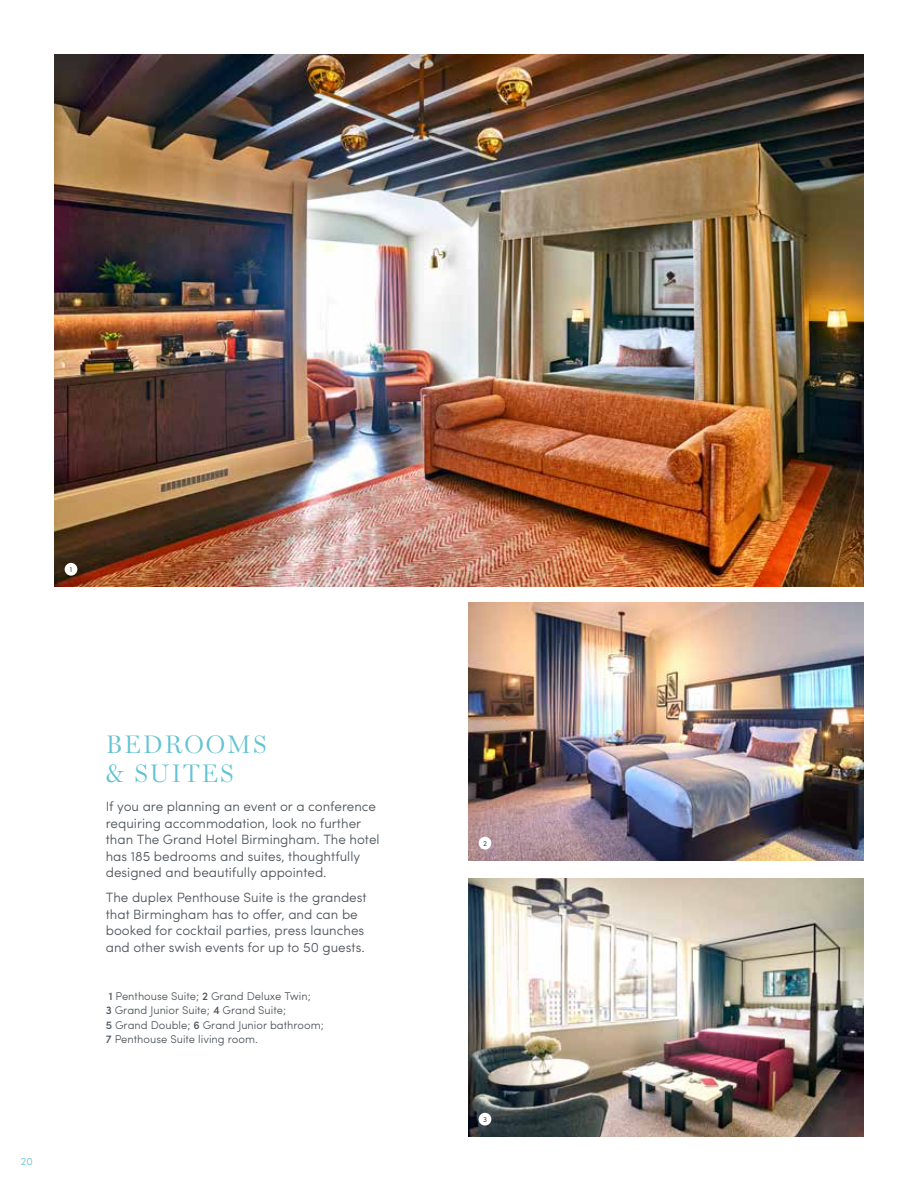
<style>
.page{position:relative;width:918px;height:1188px;background:#fff}
.page>*{position:absolute;margin:0;border:0;box-sizing:border-box;transform-origin:0 0}
.t1{font:300 25.5px/28.5px "Miller Display";letter-spacing:.08em;color:#62c3d2}
.t2{font:300 13.5px/16.5px "Sofia Pro";color:#4f555b}
.t3{font:300 11.25px/14.2px "Sofia Pro";color:#4f555b}
.t4{font:300 10.5px "Sofia Pro";color:#62c3d2}
.t5{font:7.5px "Sofia Pro";color:#4f555b}
.s1{font-weight:500}
</style>
<div class="page">
<img style="left:54px;top:55px;width:810px;height:531px">
<img style="left:468px;top:879px;width:396px;height:257px">
<img style="left:468px;top:603px;width:396px;height:257px">
<div style="left:65px;top:563px;width:12px;height:13px;background:#fff;border-radius:50%"></div>
<div style="left:479px;top:837px;width:12px;height:13px;background:#fff;border-radius:50%"></div>
<div style="left:479px;top:1113px;width:12px;height:13px;background:#fff;border-radius:50%"></div>
<p class="t5" style="left:70px;top:564px;width:4px">1</p>
<p class="t4" style="left:21px;top:1153px;width:14px">20</p>
<h1 class="t1" style="left:106px;top:730px;width:162px">BEDROOMS &amp; SUITES</h1>
<p class="t2" style="left:106px;top:797px;width:275px">If you are planning an event or a conference requiring accommodation, look no further than The Grand Hotel Birmingham. The hotel has 185 bedrooms and suites, thoughtfully designed and beautifully appointed.</p>
<p class="t2" style="left:106px;top:888px;width:262px">The duplex Penthouse Suite is the grandest that Birmingham has to offer, and can be booked for cocktail parties, press launches and other swish events for up to 50 guests.</p>
<p class="t3" style="left:106px;top:988px;width:220px"><span class="s1">1</span> Penthouse Suite; <span class="s1">2</span> Grand Deluxe Twin;<br><span class="s1">3</span> Grand Junior Suite; <span class="s1">4</span> Grand Suite;<br><span class="s1">5</span> Grand Double; <span class="s1">6</span> Grand Junior bathroom; <span class="s1">7</span> Penthouse Suite living room.</p>
<p class="t5" style="left:483px;top:838px;width:5px">2</p>
<p class="t5" style="left:483px;top:1114px;width:6px">3</p>
</div>
